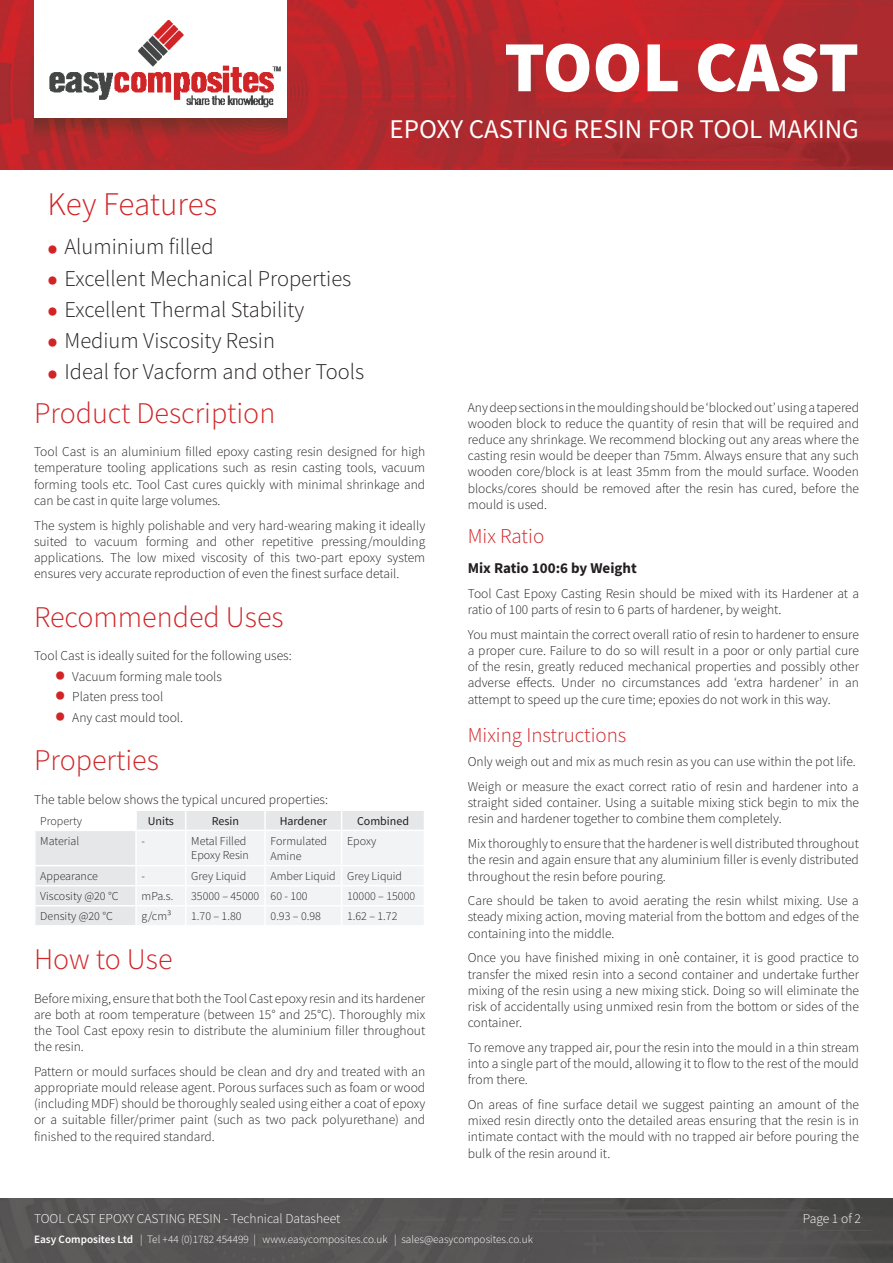
<style>
.page{position:relative;width:893px;height:1263px;background:#fff}
.page>*{position:absolute;margin:0;border:0;box-sizing:border-box;transform-origin:0 0}
.SellSheet_Disclaimer{font:900 72px "Source Sans Pro";color:#fff}
.SellSheet_Key_Featur{font:300 33px "Source Sans Pro";color:#d12427}
.SellSheet_SectionHea{font:300 30px "Source Sans Pro";color:#d12427}
.t1{font:27px "Source Sans Pro";color:#fff}
.t2{font:300 22.5px "Source Sans Pro";color:#231f20}
.SellSheet_Section_Su{font:300 21px "Source Sans Pro";color:#d12427}
.SellSheet_BodyText{font:300 21px "Source Sans Pro";color:#d12427}
.SellSheet_Section_Su-2{font:700 15px "Source Sans Pro";color:#231f20}
.SellSheet_BodyText-2{font:300 13.5px/16.2px "Source Sans Pro";color:#231f20;text-align:justify}
.t3{font:300 13.5px "Source Sans Pro";color:#fff}
.SellSheet_SpecTable{font:300 12px/14.4px "Source Sans Pro";color:#231f20}
.SellSheet_Spec_Table{font:12px "Source Sans Pro";color:#231f20}
.t4{font:300 11.25px "Source Sans Pro";color:#fff}
.s1{font-weight:900;font-size:28.5px;color:#d12427}
.s2{font-weight:600}
</style>
<div class="page">
<img style="left:0;top:1199px;width:893px;height:64px">
<img style="left:0;top:0;width:893px;height:169px">
<div style="left:34px;top:0;width:253px;height:118px;background:#fff"></div>
<img style="left:49px;top:21px;width:232px;height:86px">
<div style="left:36px;top:831px;width:99px;height:94px;background:#e6e7e9"></div>
<hr style="left:34px;top:865px;width:102px;height:1px;background:#fff">
<hr style="left:34px;top:885px;width:102px;height:1px;background:#fff">
<hr style="left:34px;top:905px;width:102px;height:1px;background:#fff">
<svg style="left:35px;top:866px;width:1px;height:59px"></svg>
<svg style="left:137px;top:811px;width:287px;height:114px"></svg>
<hr style="left:136px;top:829px;width:50px;height:2px;background:#fff">
<hr style="left:186px;top:829px;width:79px;height:2px;background:#fff">
<hr style="left:265px;top:829px;width:77px;height:2px;background:#fff">
<hr style="left:342px;top:829px;width:83px;height:2px;background:#fff">
<p class="SellSheet_Disclaimer" style="left:504px;top:18px;width:356px">TOOL CAST</p>
<p class="SellSheet_Key_Featur" style="left:47px;top:183px;width:171px">Key Features</p>
<p class="t2" style="left:47px;top:233px;width:168px"><span class="s1">•</span> Aluminium filled</p>
<p class="t2" style="left:47px;top:264px;width:305px"><span class="s1">•</span> Excellent Mechanical Properties</p>
<p class="t2" style="left:47px;top:296px;width:258px"><span class="s1">•</span> Excellent Thermal Stability</p>
<p class="t2" style="left:47px;top:327px;width:229px"><span class="s1">•</span> Medium Viscosity Resin</p>
<p class="t2" style="left:47px;top:358px;width:318px"><span class="s1">•</span> Ideal for Vacform and other Tools</p>
<p class="t1" style="left:390px;top:112px;width:471px">EPOXY CASTING RESIN FOR TOOL MAKING</p>
<p class="SellSheet_SectionHea" style="left:34px;top:395px;width:243px">Product Description</p>
<p class="SellSheet_BodyText-2" style="left:34px;top:444px;width:393px">Tool Cast is an aluminium filled epoxy casting resin designed for high temperature tooling applications such as resin casting tools, vacuum forming tools etc. Tool Cast cures quickly with minimal shrinkage and can be cast in quite large volumes.</p>
<p class="SellSheet_BodyText-2" style="left:34px;top:517px;width:393px">The system is highly polishable and very hard-wearing making it ideally suited to vacuum forming and other repetitive pressing/moulding applications. The low mixed viscosity of this two-part epoxy system ensures very accurate reproduction of even the finest surface detail.</p>
<p class="SellSheet_SectionHea" style="left:34px;top:599px;width:251px">Recommended Uses</p>
<p class="SellSheet_BodyText-2" style="left:34px;top:648px;width:259px">Tool Cast is ideally suited for the following uses:</p>
<p class="SellSheet_BodyText-2" style="left:55px;top:668px;width:168px"><span class="s1">•</span> Vacuum forming male tools</p>
<p class="SellSheet_BodyText-2" style="left:55px;top:688px;width:109px"><span class="s1">•</span> Platen press tool</p>
<p class="SellSheet_BodyText-2" style="left:55px;top:709px;width:129px"><span class="s1">•</span> Any cast mould tool.</p>
<p class="SellSheet_SectionHea" style="left:34px;top:742px;width:126px">Properties</p>
<p class="SellSheet_BodyText-2" style="left:34px;top:791px;width:296px">The table below shows the typical uncured properties:</p>
<p class="SellSheet_SpecTable" style="left:40px;top:814px;width:43px">Property</p>
<p class="SellSheet_Spec_Table" style="left:148px;top:813px;width:28px">Units</p>
<p class="SellSheet_Spec_Table" style="left:212px;top:813px;width:29px">Resin</p>
<p class="SellSheet_Spec_Table" style="left:280px;top:813px;width:49px">Hardener</p>
<p class="SellSheet_Spec_Table" style="left:357px;top:813px;width:54px">Combined</p>
<p class="SellSheet_SpecTable" style="left:40px;top:834px;width:40px">Material</p>
<p class="SellSheet_SpecTable" style="left:142px;top:834px;width:5px">-</p>
<p class="SellSheet_SpecTable" style="left:191px;top:834px;width:59px">Metal Filled<br>Epoxy Resin</p>
<p class="SellSheet_SpecTable" style="left:271px;top:834px;width:58px">Formulated</p>
<p class="SellSheet_SpecTable" style="left:347px;top:834px;width:31px">Epoxy</p>
<p class="SellSheet_SpecTable" style="left:271px;top:849px;width:32px">Amine</p>
<p class="SellSheet_SpecTable" style="left:40px;top:869px;width:59px">Appearance</p>
<p class="SellSheet_SpecTable" style="left:142px;top:869px;width:5px">-</p>
<p class="SellSheet_SpecTable" style="left:191px;top:869px;width:57px">Grey Liquid</p>
<p class="SellSheet_SpecTable" style="left:271px;top:869px;width:67px">Amber Liquid</p>
<p class="SellSheet_SpecTable" style="left:347px;top:869px;width:57px">Grey Liquid</p>
<p class="SellSheet_SpecTable" style="left:40px;top:889px;width:80px">Viscosity @20 °C</p>
<p class="SellSheet_SpecTable" style="left:142px;top:889px;width:33px">mPa.s.</p>
<p class="SellSheet_SpecTable" style="left:191px;top:889px;width:70px">35000 – 45000</p>
<p class="SellSheet_SpecTable" style="left:271px;top:889px;width:39px">60 - 100</p>
<p class="SellSheet_SpecTable" style="left:347px;top:889px;width:70px">10000 – 15000</p>
<p class="SellSheet_SpecTable" style="left:40px;top:909px;width:74px">Density @20 °C</p>
<p class="SellSheet_SpecTable" style="left:142px;top:909px;width:31px">g/cm³</p>
<p class="SellSheet_SpecTable" style="left:191px;top:909px;width:52px">1.70 – 1.80</p>
<p class="SellSheet_SpecTable" style="left:271px;top:909px;width:52px">0.93 – 0.98</p>
<p class="SellSheet_SpecTable" style="left:347px;top:909px;width:52px">1.62 – 1.72</p>
<p class="SellSheet_SectionHea" style="left:34px;top:941px;width:140px">How to Use</p>
<p class="SellSheet_BodyText-2" style="left:34px;top:990px;width:393px">Before mixing, ensure that both the Tool Cast epoxy resin and its hardener are both at room temperature (between 15° and 25°C). Thoroughly mix the Tool Cast epoxy resin to distribute the aluminium filler throughout the resin.</p>
<p class="SellSheet_BodyText-2" style="left:34px;top:1063px;width:393px">Pattern or mould surfaces should be clean and dry and treated with an appropriate mould release agent. Porous surfaces such as foam or wood (including MDF) should be thoroughly sealed using either a coat of epoxy or a suitable filler/primer paint (such as two pack polyurethane) and finished to the required standard.</p>
<p class="SellSheet_BodyText-2" style="left:468px;top:399px;width:393px">Any deep sections in the moulding should be ‘blocked out’ using a tapered wooden block to reduce the quantity of resin that will be required and reduce any shrinkage. We recommend blocking out any areas where the casting resin would be deeper than 75mm. Always ensure that any such wooden core/block is at least 35mm from the mould surface. Wooden blocks/cores should be removed after the resin has cured, before the mould is used.</p>
<p class="SellSheet_BodyText" style="left:468px;top:523px;width:78px">Mix Ratio</p>
<p class="SellSheet_Section_Su-2" style="left:468px;top:558px;width:171px">Mix Ratio 100:6 by Weight</p>
<p class="SellSheet_BodyText-2" style="left:468px;top:585px;width:393px">Tool Cast Epoxy Casting Resin should be mixed with its Hardener at a ratio of 100 parts of resin to 6 parts of hardener, by weight.</p>
<p class="SellSheet_BodyText-2" style="left:468px;top:626px;width:393px">You must maintain the correct overall ratio of resin to hardener to ensure a proper cure. Failure to do so will result in a poor or only partial cure of the resin, greatly reduced mechanical properties and possibly other adverse effects. Under no circumstances add ‘extra hardener’ in an attempt to speed up the cure time; epoxies do not work in this way.</p>
<p class="SellSheet_Section_Su" style="left:468px;top:722px;width:160px">Mixing Instructions</p>
<p class="SellSheet_BodyText-2" style="left:468px;top:754px;width:390px">Only weigh out and mix as much resin as you can use within the pot life.</p>
<p class="SellSheet_BodyText-2" style="left:468px;top:778px;width:393px">Weigh or measure the exact correct ratio of resin and hardener into a straight sided container. Using a suitable mixing stick begin to mix the resin and hardener together to combine them completely.</p>
<p class="SellSheet_BodyText-2" style="left:468px;top:835px;width:393px">Mix thoroughly to ensure that the hardener is well distributed throughout the resin and again ensure that any aluminium filler is evenly distributed throughout the resin before pouring.</p>
<p class="SellSheet_BodyText-2" style="left:468px;top:893px;width:393px">Care should be taken to avoid aerating the resin whilst mixing. Use a steady mixing action, moving material from the bottom and edges of the containing into the middle.</p>
<p class="SellSheet_BodyText-2" style="left:468px;top:950px;width:393px">Once you have finished mixing in one container, it is good practice to transfer the mixed resin into a second container and undertake further mixing of the resin using a new mixing stick. Doing so will eliminate the risk of accidentally using unmixed resin from the bottom or sides of the container.</p>
<p class="SellSheet_BodyText-2" style="left:468px;top:1039px;width:393px">To remove any trapped air, pour the resin into the mould in a thin stream into a single part of the mould, allowing it to flow to the rest of the mould from there.</p>
<p class="SellSheet_BodyText-2" style="left:468px;top:1096px;width:393px">On areas of fine surface detail we suggest painting an amount of the mixed resin directly onto the detailed areas ensuring that the resin is in intimate contact with the mould with no trapped air before pouring the bulk of the resin around it.</p>
<p class="t3" style="left:34px;top:1210px;width:308px">TOOL CAST EPOXY CASTING RESIN - Technical Datasheet</p>
<p class="t4" style="left:34px;top:1233px;width:500px"><span class="s2">Easy Composites Ltd</span> | Tel +44 (0)1782 454499 | www.easycomposites.co.uk | sales@easycomposites.co.uk</p>
<p class="t3" style="left:803px;top:1210px;width:60px">Page 1 of 2</p>
</div>
